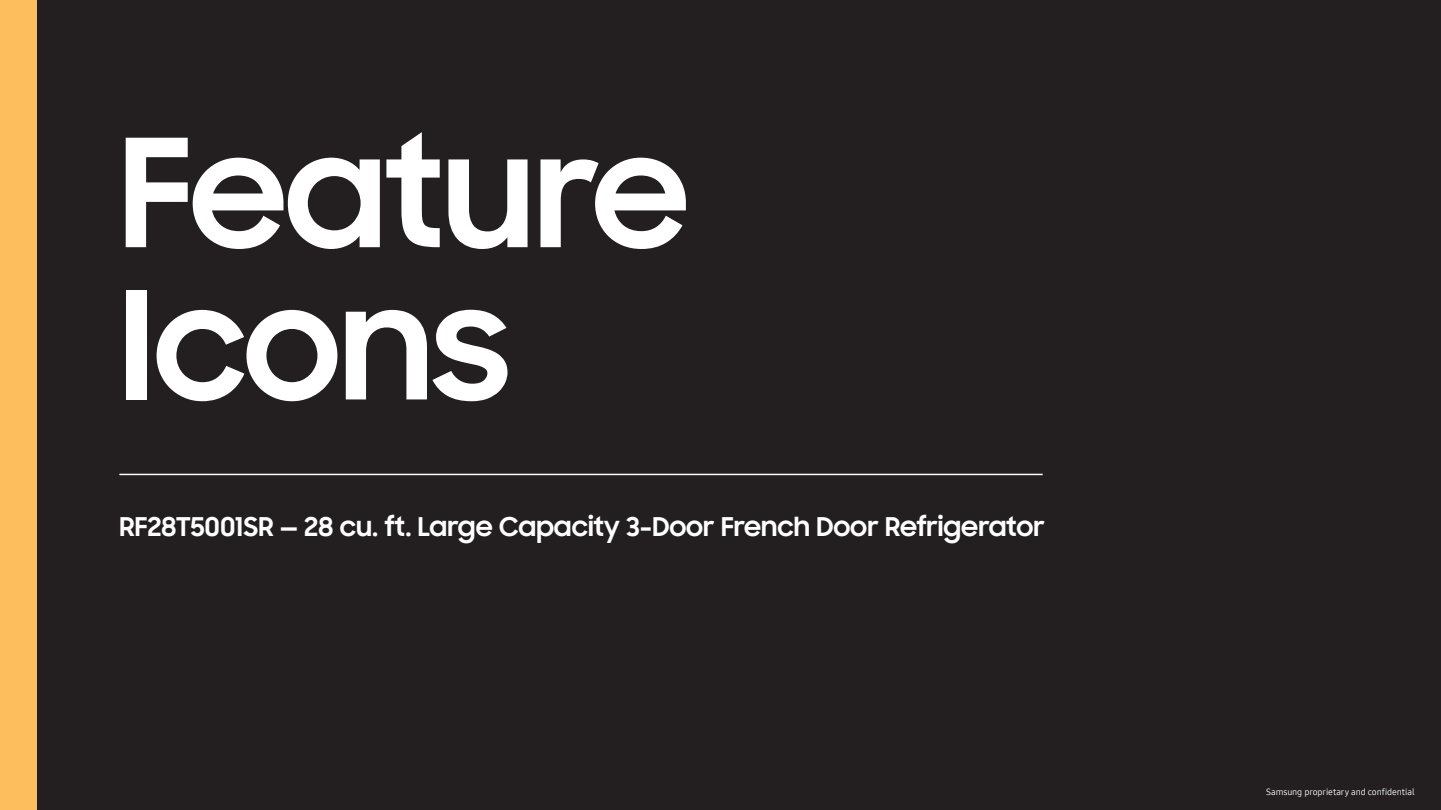
<style>
.page{position:relative;width:1441px;height:810px;background:#fff}
.page>*{position:absolute;margin:0;border:0;box-sizing:border-box;transform-origin:0 0}
.t1{font:700 150px "Samsung Sharp Sans";letter-spacing:-.01em;color:#fff}
.t2{font:700 26.25px "Samsung Sharp Sans";letter-spacing:-.005em;color:#fff}
.t3{font:9px "Samsung One 400";letter-spacing:-.01em;color:#fff}
</style>
<div class="page">
<div style="left:0;top:0;width:1440px;height:810px;background:#231f20"></div>
<div style="left:0;top:0;width:37px;height:810px;background:#fdbe5d"></div>
<hr style="left:119px;top:474px;width:923px;height:1px;background:#fff">
<p class="t1" style="left:119px;top:82px;width:571px">Feature</p>
<p class="t1" style="left:119px;top:234px;width:392px">Icons</p>
<p class="t2" style="left:119px;top:507px;width:926px">RF28T5001SR — 28 cu. ft. Large Capacity 3-Door French Door Refrigerator</p>
<p class="t3" style="left:1265px;top:786px;width:150px">Samsung proprietary and confidential</p>
<p class="t3" style="left:1265px;top:787px;width:150px">Samsung proprietary and confidential</p>
</div>
